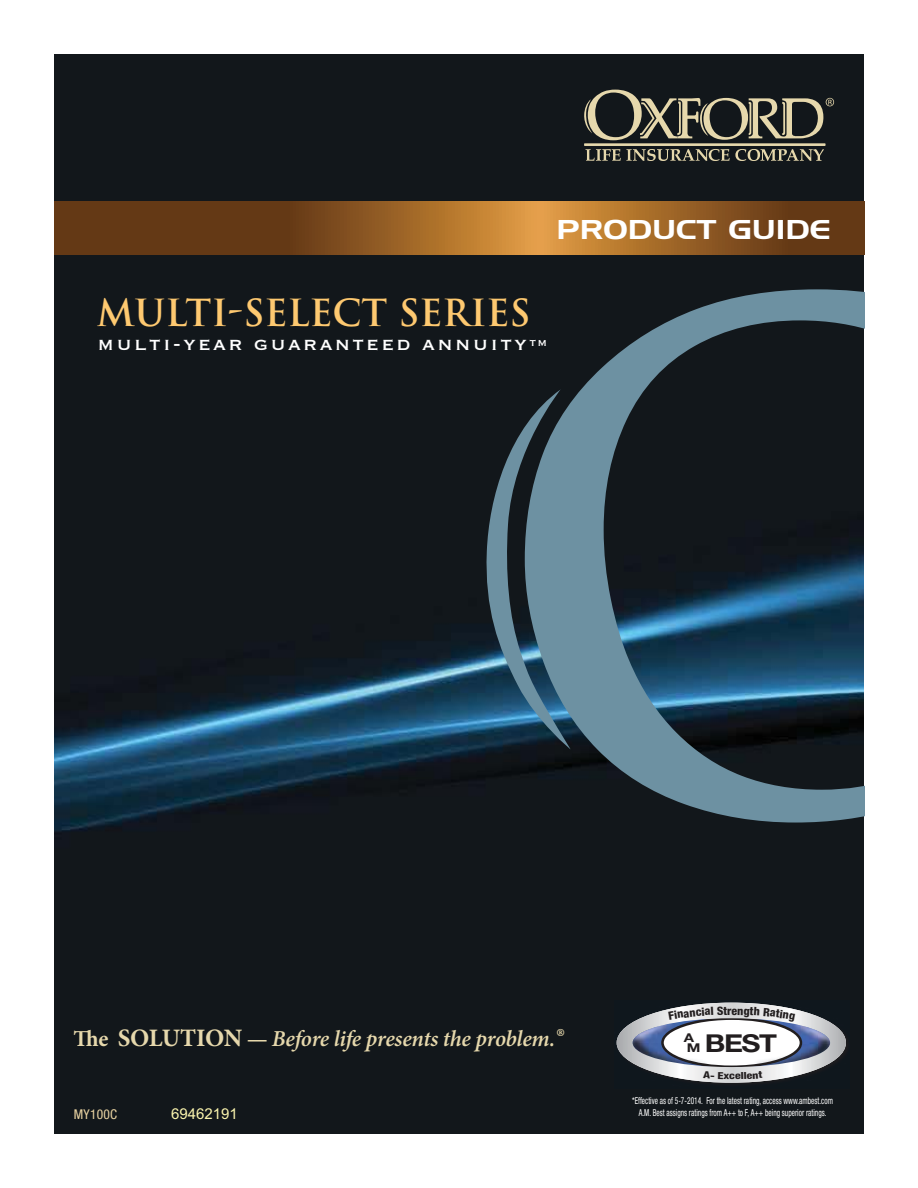
<style>
.page{position:relative;width:918px;height:1188px;background:#fff}
.page>*{position:absolute;margin:0;border:0;box-sizing:border-box;transform-origin:0 0}
.t1{font:700 36.45px "Trajan";color:#fec970}
.t2{font:27px "Hanzel Wide Normal";color:#fff}
.t3{font:700 24.6px "Helvetica Neue";color:#221e1f;scale:1.19 1}
.t4{font:23.1px "Copperplate";letter-spacing:.1em;color:#fff}
.t5{font:italic 600 22.8px "Minion Pro";letter-spacing:-.015em;color:#e6d8ac}
.t6{font:15px "Arial";color:#fbf5ae}
.t7{font:condensed 13.5px "Helvetica Neue";letter-spacing:.02em;color:#e9d3a2}
.t8{font:700 12.15px "Helvetica Neue";color:#221e1f;scale:1.24 1}
.t9{font:800 condensed 11.4px "Helvetica Neue";color:#221e1f;scale:1.04 1}
.t10{font:800 condensed 9.75px "Helvetica Neue";color:#221e1f;scale:1.23 1}
.t11{font:condensed 9.6px "Helvetica Neue";color:#fff;scale:.77 1}
.s1{font-size:13.5px}
.s2{font-weight:700;font-style:normal}
.s3{font-weight:700;font-style:normal;font-size:25.2px}
.s4{font-size:27.45px}
.s5{font-size:12.15px}
</style>
<div class="page">
<img style="left:54px;top:54px;width:810px;height:1080px">
<svg style="left:54px;top:202px;width:810px;height:52px;background:#8b5722"></svg>
<hr style="left:584px;top:143px;width:241px;height:3px;background:#e6d8ac">
<svg style="left:585px;top:149px;width:239px;height:12px;background:#59584b"></svg>
<svg style="left:584px;top:90px;width:250px;height:50px;background:#4e4e44"></svg>
<svg style="left:485px;top:389px;width:40px;height:360px;background:#314a59"></svg>
<svg style="left:525px;top:289px;width:339px;height:534px;background:#2c424f"></svg>
<div style="left:615px;top:1001px;width:235px;height:87px;background:#0f171d"></div>
<svg style="left:617px;top:1003px;width:229px;height:80px"></svg>
<h2 class="t2" style="left:557px;top:214px;width:276px">PRODUCT GUIDE</h2>
<h1 class="t1" style="left:97px;top:292px;width:435px">MULTI-SELECT SERIES</h1>
<h3 class="t4" style="left:97px;top:328px;width:451px">multi-year guaranteed annuity<span class="s1">tm</span></h3>
<p class="t9" style="left:727px;top:1006px;width:11px">re</p>
<h3 class="t5" style="left:73px;top:1023px;width:492px"><span class="s2">The</span> <span class="s3">SOLUTION</span> <span class="s2">—</span> Before life presents the problem.<span class="s4">®</span></h3>
<h3 class="t3" style="left:687px;top:1034px;width:77px"><span class="s5">M</span> BEST</h3>
<p class="t10" style="left:729px;top:1072px;width:6px">c</p>
<p class="t8" style="left:684px;top:1034px;width:10px">A</p>
<p class="t11" style="left:632px;top:1097px;width:262px">*Effective as of 5-7-2014. For the latest rating, access www.ambest.com</p>
<h3 class="t7" style="left:74px;top:1109px;width:45px">MY100C</h3>
<h3 class="t6" style="left:171px;top:1105px;width:68px">69462191</h3>
<p class="t11" style="left:639px;top:1109px;width:245px">A.M. Best assigns ratings from A++ to F, A++ being superior ratings.</p>
</div>
